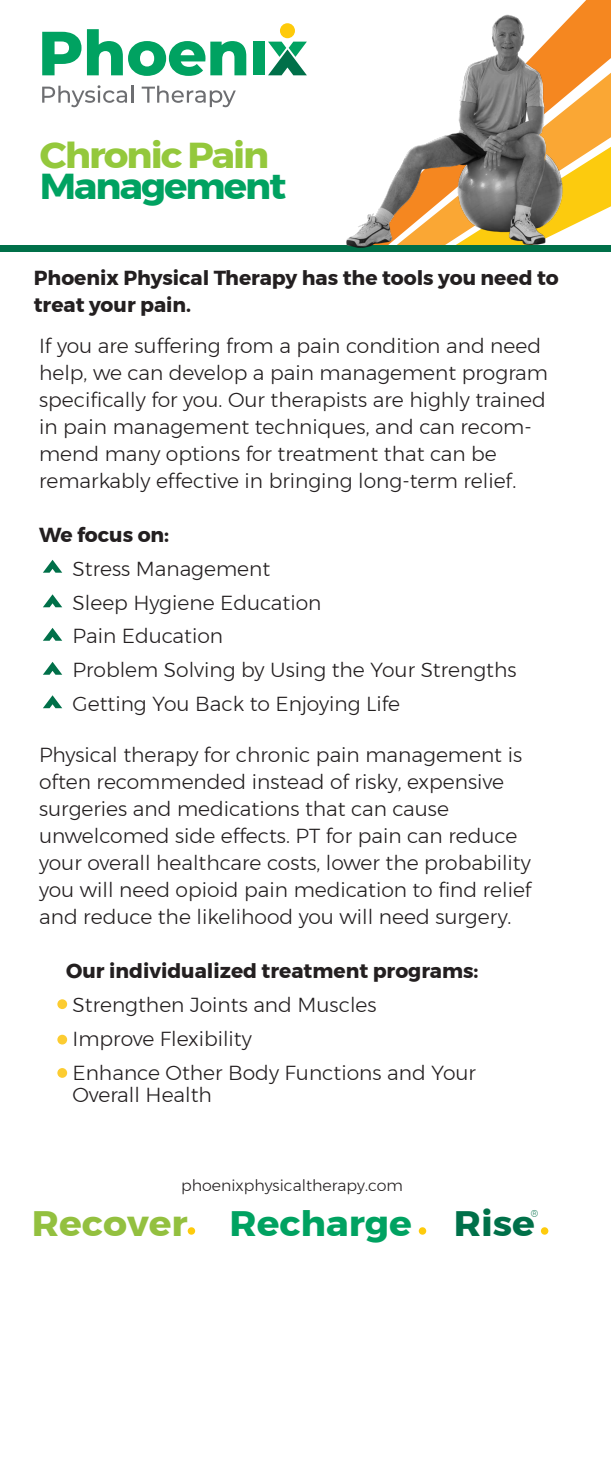
<style>
.page{position:relative;width:611px;height:1457px;background:#fff}
.page>*{position:absolute;margin:0;border:0;box-sizing:border-box;transform-origin:0 0}
.t1{font:700 36px "Montserrat";letter-spacing:-.05em;color:#94c83c;scale:1.07 1}
.t2{font:700 36px "Montserrat";letter-spacing:-.05em;color:#00a261;scale:1.07 1}
.t3{font:700 35.32px "Montserrat";color:#00a261;scale:1.06 1}
.t4{font:300 20.25px/27px "Montserrat";color:#231f20}
.t5{font:700 20.25px/27px "Montserrat";color:#231f20}
.t6{font:300 15.75px "Montserrat";color:#231f20}
.t7{font:300 9.9px "Montserrat";color:#007049}
.s1{color:#93c03f}
.s2{color:#007049}
</style>
<div class="page">
<svg style="left:580px;top:0;width:30px;height:73px;background:#f58e2e"></svg>
<svg style="left:580px;top:73px;width:30px;height:74px;fill:#faa734"></svg>
<svg style="left:580px;top:147px;width:30px;height:75px"></svg>
<div style="left:188px;top:1227px;width:7px;height:8px;background:#fecb0c;border-radius:50%"></div>
<svg style="left:540px;top:1227px;width:8px;height:8px"></svg>
<div style="left:418px;top:1227px;width:8px;height:8px;background:#fecb0c;border-radius:50%"></div>
<svg style="left:42px;top:85px;width:91px;height:22px"></svg>
<svg style="left:142px;top:86px;width:94px;height:21px"></svg>
<svg style="left:42px;top:32px;width:39px;height:43px"></svg>
<svg style="left:87px;top:29px;width:159px;height:47px"></svg>
<div style="left:253px;top:42px;width:12px;height:33px;background:#00a261"></div>
<div style="left:280px;top:23px;width:15px;height:15px;background:#feca0a;border-radius:50%"></div>
<svg style="left:268px;top:42px;width:39px;height:33px"></svg>
<div style="left:0;top:245px;width:610px;height:7px;background:#007049"></div>
<svg style="left:43px;top:594px;width:19px;height:13px"></svg>
<svg style="left:43px;top:628px;width:19px;height:13px"></svg>
<svg style="left:43px;top:695px;width:19px;height:13px"></svg>
<svg style="left:43px;top:560px;width:19px;height:13px"></svg>
<div style="left:57px;top:999px;width:10px;height:10px;background:#fccc31;border-radius:50%"></div>
<div style="left:57px;top:1035px;width:10px;height:9px;background:#fccc31;border-radius:50%"></div>
<div style="left:57px;top:1068px;width:10px;height:10px;background:#fccc31;border-radius:50%"></div>
<svg style="left:43px;top:662px;width:19px;height:13px"></svg>
<img style="left:346px;top:6px;width:234px;height:242px">
<h1 class="t1" style="left:40px;top:139px;width:216px">Chronic Pain</h1>
<h1 class="t2" style="left:40px;top:171px;width:232px">Management</h1>
<p class="t5" style="left:34px;top:265px;width:526px">Phoenix Physical Therapy has the tools you need to treat your pain.</p>
<p class="t4" style="left:39px;top:334px;width:510px">If you are suffering from a pain condition and need help, we can develop a pain management program specifically for you. Our therapists are highly trained in pain management techniques, and can recom&shy;mend many options for treatment that can be remarkably effective in bringing long-term relief.</p>
<p class="t5" style="left:39px;top:523px;width:132px">We focus on:</p>
<p class="t4" style="left:73px;top:553px;width:445px;line-height:33.8px">Stress Management<br>Sleep Hygiene Education<br>Pain Education<br>Problem Solving by Using the Your Strengths<br>Getting You Back to Enjoying Life</p>
<p class="t4" style="left:39px;top:743px;width:493px">Physical therapy for chronic pain management is often recommended instead of risky, expensive surgeries and medications that can cause unwelcomed side effects. PT for pain can reduce your overall healthcare costs, lower the probability you will need opioid pain medication to find relief and reduce the likelihood you will need surgery.</p>
<p class="t5" style="left:66px;top:959px;width:414px">Our individualized treatment programs:</p>
<p class="t4" style="left:73px;top:990px;width:405px;line-height:33.8px">Strengthen Joints and Muscles<br>Improve Flexibility<br>Enhance Other Body Functions and Your</p>
<p class="t4" style="left:73px;top:1083px;width:141px">Overall Health</p>
<p class="t6" style="left:181px;top:1179px;width:223px">phoenixphysicaltherapy.com</p>
<h2 class="t3" style="left:32px;top:1208px;width:476px"><span class="s1">Recover</span> Recharge <span class="s2">Rise</span></h2>
<p class="t7" style="left:530px;top:1209px;width:9px">®</p>
</div>
